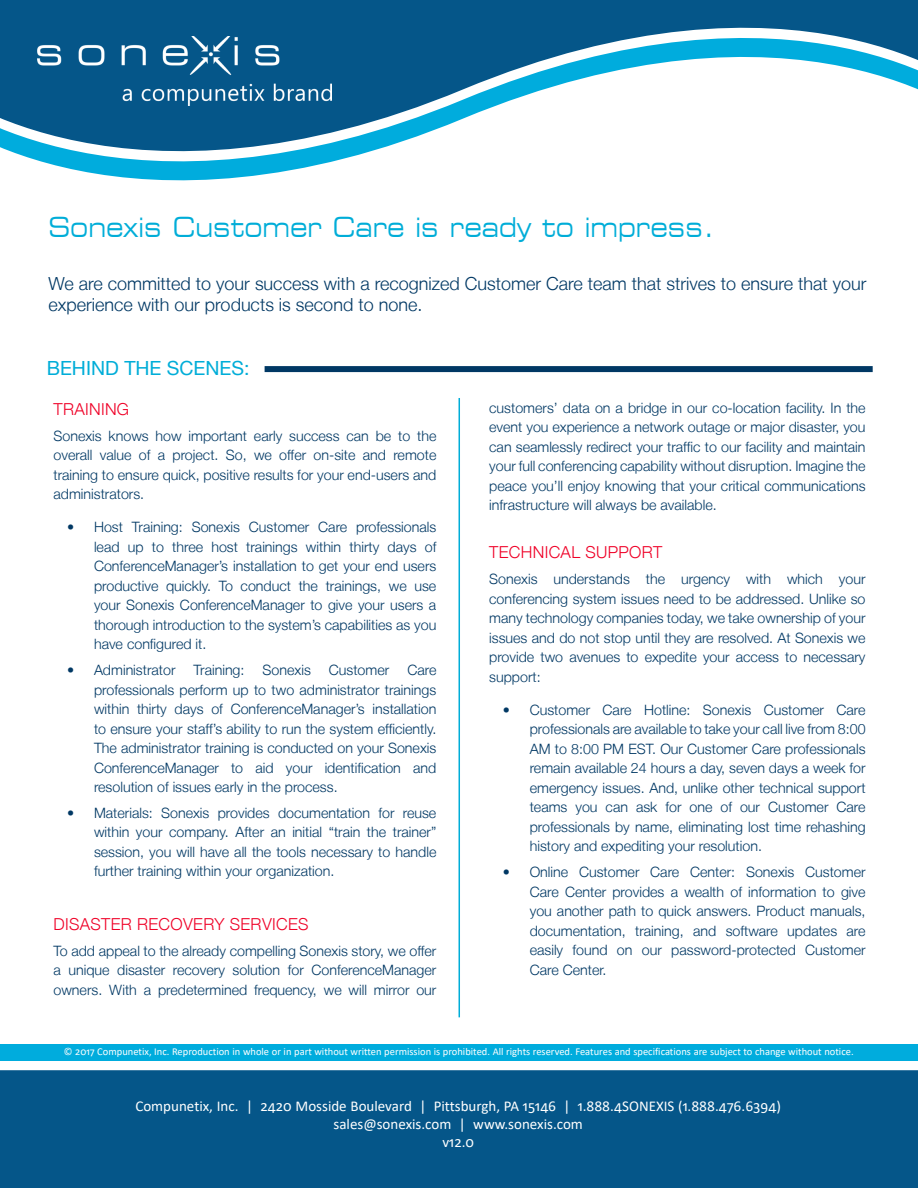
<style>
.page{position:relative;width:918px;height:1188px;background:#fff}
.page>*{position:absolute;margin:0;border:0;box-sizing:border-box;transform-origin:0 0}
.t1{font:expanded 27px "Square 721 BT";color:#00add8;scale:.84 1}
.t2{font:19.5px "Helvetica Neue LT";color:#00add8}
.t3{font:300 18px/21px "Helvetica Neue LT";color:#003864}
.t4{font:300 16.5px "Helvetica Neue LT";letter-spacing:.02em;color:#ef0027}
.copy_-_Off_sans_9_11{font:15px "Calibri";color:#fff}
.t5{font:300 14.25px/19.5px "Helvetica Neue LT";color:#003864;text-align:justify}
.copy_-_Off_sans_9_11-2{font:10.5px "Calibri";color:#fff}
</style>
<div class="page">
<svg style="left:0;top:0;width:918px;height:181px"></svg>
<div style="left:0;top:1044px;width:918px;height:89px;background:#00acdd"></div>
<div style="left:0;top:1061px;width:918px;height:72px;background:#fff"></div>
<div style="left:0;top:1070px;width:918px;height:118px;background:#055689"></div>
<hr style="left:459px;top:398px;width:1px;height:619px;background:#00add8">
<div style="left:265px;top:366px;width:608px;height:6px;background:#003864"></div>
<img style="left:38px;top:37px;width:294px;height:69px">
<p class="t1" style="left:49px;top:211px;width:794px">Sonexis Customer Care is ready to impress.</p>
<p class="t3" style="left:49px;top:272px;width:819px">We are committed to your success with a recognized Customer Care team that strives to ensure that your experience with our products is second to none.</p>
<p class="t2" style="left:47px;top:356px;width:204px">BEHIND THE SCENES:</p>
<p class="t4" style="left:54px;top:399px;width:77px">TRAINING</p>
<p class="t5" style="left:54px;top:425px;width:384px">Sonexis knows how important early success can be to the overall value of a project. So, we offer on-site and remote training to ensure quick, positive results for your end-users and administrators.</p>
<p class="t5" style="left:94px;top:517px;width:344px;text-indent:-27px">• Host Training: Sonexis Customer Care professionals lead up to three host trainings within thirty days of ConferenceManager’s installation to get your end users productive quickly. To conduct the trainings, we use your Sonexis ConferenceManager to give your users a thorough introduction to the system’s capabilities as you have configured it.</p>
<p class="t5" style="left:67px;top:660px;width:110px">• Administrator</p>
<p class="t5" style="left:194px;top:660px;width:52px">Training:</p>
<p class="t5" style="left:263px;top:660px;width:50px">Sonexis</p>
<p class="t5" style="left:329px;top:660px;width:62px">Customer</p>
<p class="t5" style="left:94px;top:660px;width:344px;text-indent:313px">Care professionals perform up to two administrator trainings within thirty days of ConferenceManager’s installation to ensure your staff’s ability to run the system efficiently.<br>The administrator training is conducted on your Sonexis ConferenceManager to aid your identification and resolution of issues early in the process.</p>
<p class="t5" style="left:94px;top:803px;width:344px;text-indent:-27px">• Materials: Sonexis provides documentation for reuse within your company. After an initial “train the trainer” session, you will have all the tools necessary to handle further training within your organization.</p>
<p class="t4" style="left:54px;top:914px;width:257px">DISASTER RECOVERY SERVICES</p>
<p class="t5" style="left:54px;top:941px;width:384px">To add appeal to the already compelling Sonexis story, we offer a unique disaster recovery solution for ConferenceManager owners. With a predetermined frequency, we will mirror our</p>
<p class="t5" style="left:489px;top:398px;width:378px">customers’ data on a bridge in our co-location facility. In the event you experience a network outage or major disaster, you can seamlessly redirect your traffic to our facility and maintain your full conferencing capability without disruption. Imagine the peace you’ll enjoy knowing that your critical communications infrastructure will always be available.</p>
<p class="t4" style="left:489px;top:542px;width:175px">TECHNICAL SUPPORT</p>
<p class="t5" style="left:489px;top:569px;width:378px">Sonexis understands the urgency with which your conferencing system issues need to be addressed. Unlike so many technology companies today, we take ownership of your issues and do not stop until they are resolved. At Sonexis we provide two avenues to expedite your access to necessary support:</p>
<p class="t5" style="left:530px;top:700px;width:337px;text-indent:-27px">• Customer Care Hotline: Sonexis Customer Care professionals are available to take your call live from 8:00<br>AM to 8:00 PM EST. Our Customer Care professionals remain available 24 hours a day, seven days a week for emergency issues. And, unlike other technical support teams you can ask for one of our Customer Care professionals by name, eliminating lost time rehashing history and expediting your resolution.</p>
<p class="t5" style="left:530px;top:862px;width:337px;text-indent:-27px">• Online Customer Care Center: Sonexis Customer Care Center provides a wealth of information to give you another path to quick answers. Product manuals, documentation, training, and software updates are easily found on our password-protected Customer Care Center.</p>
<p class="copy_-_Off_sans_9_11-2" style="left:64px;top:1044px;width:791px">© 2017 Compunetix, Inc. Reproduction in whole or in part without written permission is prohibited. All rights reserved. Features and specifications are subject to change without notice.</p>
<p class="copy_-_Off_sans_9_11" style="left:135px;top:1096px;width:647px">Compunetix, Inc. | 2420 Mosside Boulevard | Pittsburgh, PA 15146 | 1.888.4SONEXIS (1.888.476.6394)</p>
<p class="copy_-_Off_sans_9_11" style="left:334px;top:1114px;width:251px">sales@sonexis.com | www.sonexis.com</p>
<p class="copy_-_Off_sans_9_11" style="left:442px;top:1132px;width:33px">v12.0</p>
</div>
